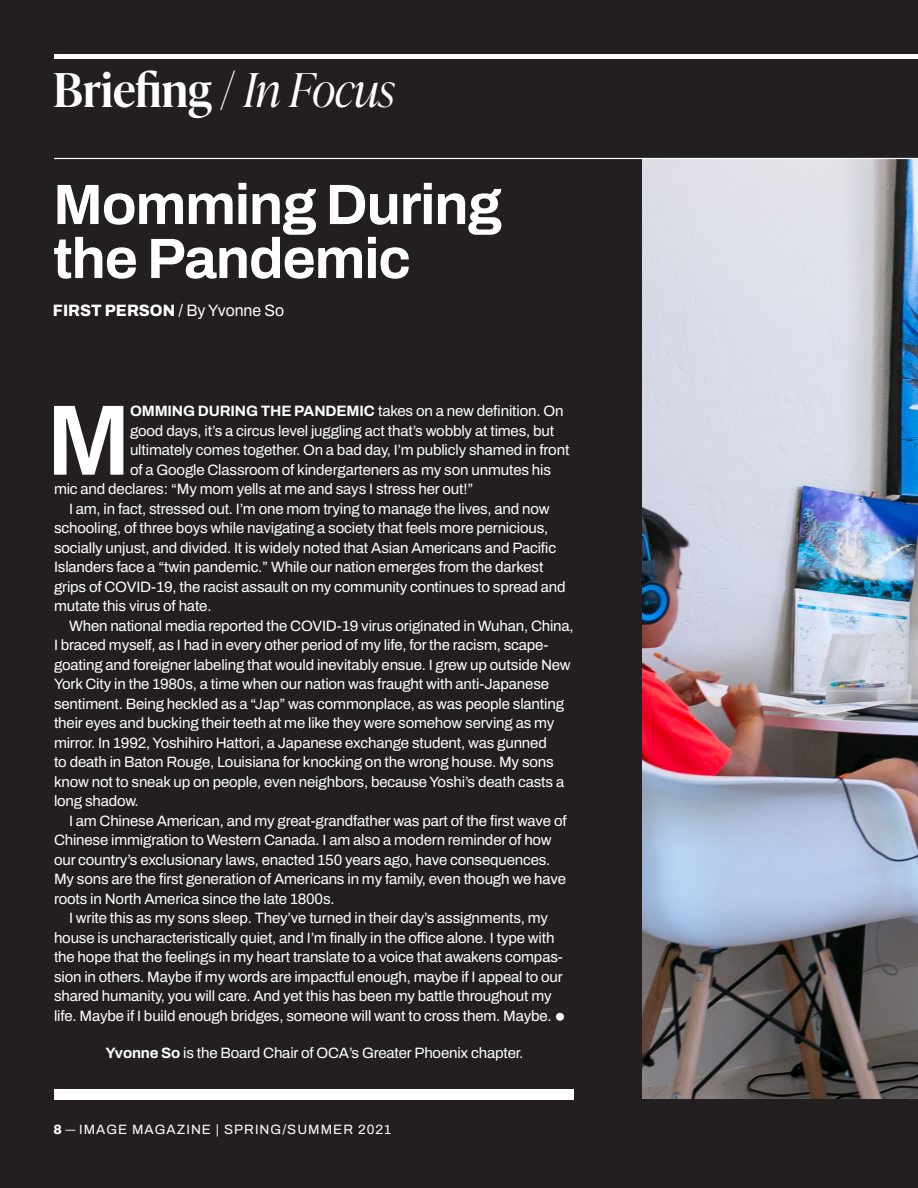
<style>
.page{position:relative;width:918px;height:1188px;background:#231f20}
.page>*{position:absolute;margin:0;border:0;box-sizing:border-box;transform-origin:0 0}
.Paragraph_Style_2{font:600 100.35px "Archivo";color:#fff}
.t1{font:700 57px "Archivo";letter-spacing:-.02em;color:#fff}
.t2{font:600 46.5px "Ivy Presto Headline";color:#fff}
.t3{font:800 16.5px "Archivo";color:#fff;scale:.96 1}
.Paragraph_Style_2-2{font:15px/19.5px "Archivo";letter-spacing:-.01em;color:#fff}
.t4{font:13.5px "Archivo";letter-spacing:.075em;color:#fff}
.s1{font-family:"Ivy Mode"}
.s2{font-family:"Ivy Presto Display";font-weight:300;font-style:italic}
.s3{font-weight:400}
.s4{font-weight:700}
.s5{font-family:"Californian FB"}
.s6{font-weight:800}
.s7{font-family:"PT Serif"}
</style>
<div class="page">
<img style="left:643px;top:159px;width:275px;height:940px">
<div style="left:54px;top:1089px;width:519px;height:11px;background:#fff"></div>
<hr style="left:54px;top:54px;width:864px;height:4px;background:#fff">
<hr style="left:54px;top:158px;width:864px;height:1px;background:#fff">
<p class="t2" style="left:53px;top:57px;width:343px">Briefing <span class="s1">/</span> <span class="s2">In Focus</span></p>
<p class="t1" style="left:53px;top:162px;width:450px">Momming During</p>
<p class="t1" style="left:53px;top:216px;width:359px">the Pandemic</p>
<p class="t3" style="left:53px;top:298px;width:242px">FIRST PERSON <span class="s3">/ By Yvonne So</span></p>
<p class="Paragraph_Style_2" style="left:46px;top:365px;width:86px">M</p>
<p class="Paragraph_Style_2-2" style="left:130px;top:401px;width:435px"><span class="s4">OMMING DURING THE PANDEMIC</span> takes on a new definition. On</p>
<p class="Paragraph_Style_2-2" style="left:130px;top:421px;width:426px">good days, it’s a circus level juggling act that’s wobbly at times, but</p>
<p class="Paragraph_Style_2-2" style="left:130px;top:440px;width:441px">ultimately comes together. On a bad day, I’m publicly shamed in front</p>
<p class="Paragraph_Style_2-2" style="left:130px;top:460px;width:423px">of a Google Classroom of kindergarteners as my son unmutes his</p>
<p class="Paragraph_Style_2-2" style="left:54px;top:479px;width:421px">mic and declares: “My mom yells at me and says I stress her out!”</p>
<p class="Paragraph_Style_2-2" style="left:54px;top:499px;width:513px;text-indent:15px">I am, in fact, stressed out. I’m one mom trying to manage the lives, and now schooling, of three boys while navigating a society that feels more pernicious, socially unjust, and divided. It is widely noted that Asian Americans and Pacific Islanders face a “twin pandemic.” While our nation emerges from the darkest grips of COVID-19, the racist assault on my community continues to spread and mutate this virus of hate.</p>
<p class="Paragraph_Style_2-2" style="left:54px;top:616px;width:521px;text-indent:15px">When national media reported the COVID-19 virus originated in Wuhan, China, I braced myself, as I had in every other period of my life, for the racism, scape&shy;goating and foreigner labeling that would inevitably ensue. I grew up outside New York City in the 1980s, a time when our nation was fraught with anti-Japanese sentiment. Being heckled as a “Jap” was commonplace, as was people slanting their eyes and bucking their teeth at me like they were somehow serving as my mirror. In 1992, Yoshihiro Hattori, a Japanese exchange student, was gunned<br>to death in Baton Rouge, Louisiana for knocking on the wrong house. My sons know not to sneak up on people, even neighbors, because Yoshi’s death casts a long shadow.</p>
<p class="Paragraph_Style_2-2" style="left:54px;top:811px;width:514px;text-indent:15px">I am Chinese American, and my great-grandfather was part of the first wave of Chinese immigration to Western Canada. I am also a modern reminder of how our country’s exclusionary laws, enacted 150 years ago, have consequences.<br>My sons are the first generation of Americans in my family, even though we have roots in North America since the late 1800s.</p>
<p class="Paragraph_Style_2-2" style="left:54px;top:908px;width:513px;text-indent:15px">I write this as my sons sleep. They’ve turned in their day’s assignments, my house is uncharacteristically quiet, and I’m finally in the office alone. I type with the hope that the feelings in my heart translate to a voice that awakens compas&shy;sion in others. Maybe if my words are impactful enough, maybe if I appeal to our shared humanity, you will care. And yet this has been my battle throughout my life. Maybe if I build enough bridges, someone will want to cross them. Maybe. <span class="s5">•</span></p>
<p class="Paragraph_Style_2-2" style="left:105px;top:1043px;width:419px"><span class="s4">Yvonne So</span> is the Board Chair of OCA’s Greater Phoenix chapter.</p>
<p class="t4" style="left:53px;top:1119px;width:339px"><span class="s6">8</span> <span class="s7">—</span> IMAGE MAGAZINE | SPRING/SUMMER 2021</p>
</div>
